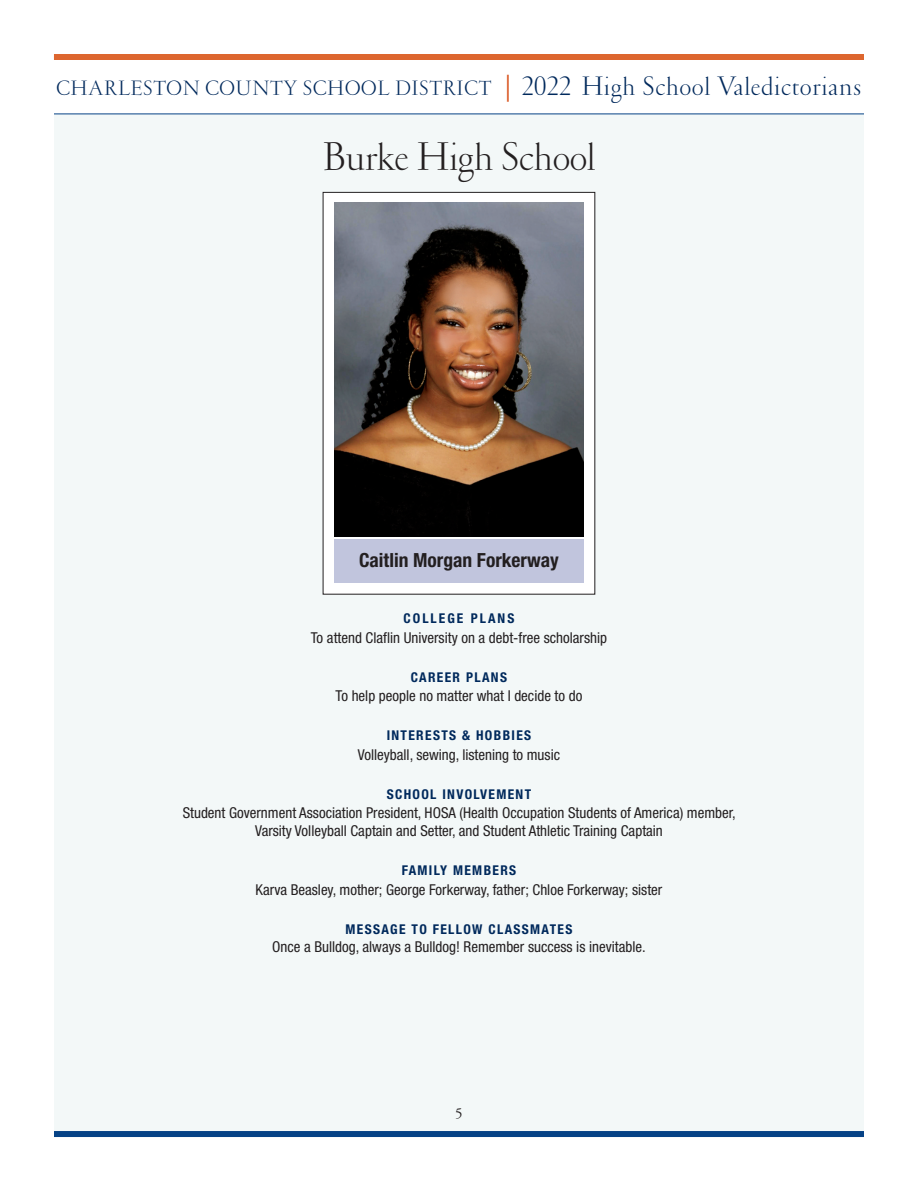
<style>
.page{position:relative;width:918px;height:1188px;background:#fff}
.page>*{position:absolute;margin:0;border:0;box-sizing:border-box;transform-origin:0 0}
.t1{font:300 40.5px "Garamond";color:#231f20}
.t2{font:300 21px "Garamond";letter-spacing:.035em;color:#00295c}
.t3{font:700 condensed 19.5px "Helvetica Neue";color:#231f20}
.t4{font:condensed 15px/18px "Helvetica Neue";color:#231f20;text-align:center}
.t5{font:15px "Adobe Garamond";color:#231f20}
.t6{font:700 condensed 13.5px "Helvetica Neue";letter-spacing:.1em;color:#00295c}
.t7{font:700 condensed 13.5px "Helvetica Neue";letter-spacing:.15em;color:#00295c}
.s1{font-family:"Adobe Garamond";font-weight:400;font-size:27px;color:#d9531c}
.s2{font-size:27px}
</style>
<div class="page">
<div style="left:54px;top:114px;width:810px;height:1020px;background:#f3f8f8"></div>
<hr style="left:54px;top:114px;width:810px;height:1px;background:#054286">
<div style="left:323px;top:193px;width:271px;height:401px;background:#fff"></div>
<img style="left:334px;top:203px;width:250px;height:333px">
<div style="left:334px;top:540px;width:249px;height:43px;background:#c1c5dd"></div>
<div style="left:54px;top:1131px;width:810px;height:6px;background:#054286"></div>
<div style="left:54px;top:54px;width:810px;height:6px;background:#dd662f"></div>
<h2 class="t2" style="left:57px;top:81px;width:806px">CHARLESTON COUNTY SCHOOL DISTRICT <span class="s1">|</span> <span class="s2">2022 High School Valedictorians</span></h2>
<h1 class="t1" style="left:322px;top:142px;width:274px">Burke High School</h1>
<h3 class="t3" style="left:359px;top:553px;width:201px">Caitlin Morgan Forkerway</h3>
<p class="t7" style="left:404px;top:613px;width:112px">COLLEGE PLANS</p>
<p class="t4" style="left:311px;top:630px;width:298px">To attend Claflin University on a debt-free scholarship</p>
<p class="t6" style="left:411px;top:672px;width:98px">CAREER PLANS</p>
<p class="t4" style="left:336px;top:688px;width:248px">To help people no matter what I decide to do</p>
<p class="t6" style="left:387px;top:730px;width:146px">INTERESTS &amp; HOBBIES</p>
<p class="t4" style="left:358px;top:747px;width:204px">Volleyball, sewing, listening to music</p>
<p class="t6" style="left:387px;top:789px;width:146px">SCHOOL INVOLVEMENT</p>
<p class="t4" style="left:183px;top:805px;width:555px">Student Government Association President, HOSA (Health Occupation Students of America) member,<br>Varsity Volleyball Captain and Setter, and Student Athletic Training Captain</p>
<p class="t6" style="left:402px;top:865px;width:116px">FAMILY MEMBERS</p>
<p class="t4" style="left:256px;top:882px;width:408px">Karva Beasley, mother; George Forkerway, father; Chloe Forkerway; sister</p>
<p class="t6" style="left:346px;top:924px;width:228px">MESSAGE TO FELLOW CLASSMATES</p>
<p class="t4" style="left:272px;top:939px;width:375px">Once a Bulldog, always a Bulldog! Remember success is inevitable.</p>
<p class="t5" style="left:455px;top:1107px;width:9px">5</p>
</div>
